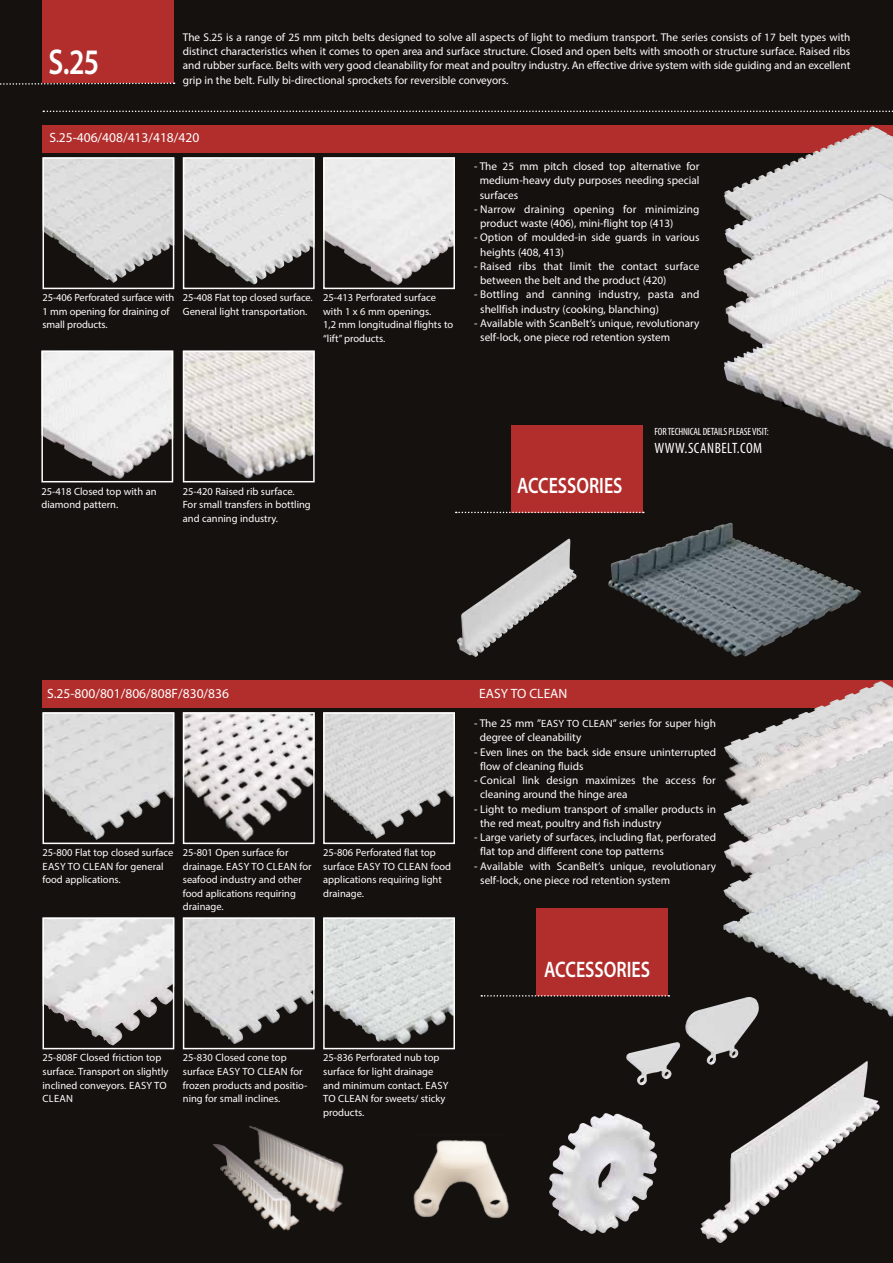
<style>
.page{position:relative;width:893px;height:1263px;background:#15110e}
.page>*{position:absolute;margin:0;border:0;box-sizing:border-box;transform-origin:0 0}
.t1{font:600 36px "Myriad Pro";color:#fff;scale:.8 1}
.t2{font:600 22.5px "Myriad Pro";color:#fff;scale:.8 1}
.t3{font:600 22.35px "Myriad Pro";color:#fff;scale:.8 1}
.t4{font:condensed 15px "Myriad Pro";letter-spacing:.035em;color:#fff}
.t5{font:13.5px "Myriad Pro";color:#fff}
.t6{font:11.25px/14.2px "Myriad Pro";color:#fff}
.t7{font:10.5px/13.5px "Myriad Pro";color:#fff}
.t8{font:condensed 10.5px "Myriad Pro";letter-spacing:-.02em;color:#fff}
.s1{font-size:10.5px}
</style>
<div class="page">
<div style="left:43px;top:0;width:131px;height:83px;background:#b12e2c"></div>
<svg style="left:0;top:82px;width:175px;height:3px"></svg>
<svg style="left:43px;top:111px;width:850px;height:1px"></svg>
<img style="left:46px;top:160px;width:125px;height:123px">
<div style="left:43px;top:157px;width:131px;height:132px;border:2px solid #fff"></div>
<img style="left:44px;top:354px;width:126px;height:125px">
<div style="left:41px;top:351px;width:132px;height:131px;border:2px solid #fff"></div>
<img style="left:186px;top:160px;width:126px;height:125px">
<div style="left:183px;top:157px;width:132px;height:132px;border:2px solid #fff"></div>
<img style="left:326px;top:160px;width:126px;height:125px">
<div style="left:323px;top:157px;width:132px;height:132px;border:2px solid #fff"></div>
<img style="left:186px;top:354px;width:126px;height:124px">
<div style="left:183px;top:351px;width:132px;height:131px;border:2px solid #fff"></div>
<div style="left:43px;top:125px;width:850px;height:28px;background:#b12e2c"></div>
<img style="left:724px;top:126px;width:149px;height:69px">
<img style="left:725px;top:160px;width:148px;height:35px">
<img style="left:723px;top:195px;width:153px;height:81px">
<img style="left:46px;top:715px;width:125px;height:125px">
<div style="left:43px;top:712px;width:131px;height:132px;border:2px solid #fff"></div>
<img style="left:186px;top:920px;width:126px;height:124px">
<div style="left:183px;top:917px;width:132px;height:132px;border:2px solid #fff"></div>
<img style="left:186px;top:715px;width:126px;height:126px">
<div style="left:183px;top:712px;width:132px;height:132px;border:2px solid #fff"></div>
<img style="left:326px;top:715px;width:126px;height:124px">
<div style="left:323px;top:712px;width:132px;height:132px;border:2px solid #fff"></div>
<img style="left:46px;top:920px;width:125px;height:126px">
<div style="left:43px;top:917px;width:131px;height:132px;border:2px solid #fff"></div>
<img style="left:326px;top:920px;width:126px;height:124px">
<div style="left:323px;top:917px;width:132px;height:132px;border:2px solid #fff"></div>
<div style="left:43px;top:680px;width:850px;height:28px;background:#b12e2c"></div>
<img style="left:734px;top:683px;width:159px;height:126px">
<img style="left:724px;top:741px;width:166px;height:29px">
<img style="left:724px;top:770px;width:168px;height:39px">
<img style="left:723px;top:809px;width:170px;height:134px">
<img style="left:723px;top:851px;width:163px;height:115px">
<img style="left:457px;top:539px;width:120px;height:118px">
<img style="left:608px;top:523px;width:253px;height:134px">
<div style="left:536px;top:909px;width:132px;height:87px;background:#b12e2c"></div>
<svg style="left:481px;top:995px;width:188px;height:1px"></svg>
<div style="left:511px;top:425px;width:132px;height:87px;background:#b12e2c"></div>
<svg style="left:456px;top:512px;width:188px;height:1px"></svg>
<img style="left:725px;top:228px;width:168px;height:161px">
<img style="left:549px;top:1113px;width:108px;height:121px">
<img style="left:413px;top:1140px;width:96px;height:78px">
<img style="left:626px;top:997px;width:133px;height:88px">
<img style="left:700px;top:1061px;width:166px;height:182px">
<img style="left:213px;top:1125px;width:131px;height:106px">
<svg style="left:785px;top:390px;width:45px;height:14px"></svg>
<img style="left:724px;top:280px;width:163px;height:110px">
<h1 class="t1" style="left:49px;top:39px;width:65px">S.25</h1>
<p class="t6" style="left:183px;top:30px;width:669px;text-align:justify">The S.25 is a range of 25 mm pitch belts designed to solve all aspects of light to medium transport. The series consists of 17 belt types with distinct characteristics when it comes to open area and surface structure. Closed and open belts with smooth or structure surface. Raised ribs and rubber surface. Belts with very good cleanability for meat and poultry industry. An effective drive system with side guiding and an excellent grip in the belt. Fully bi-directional sprockets for reversible conveyors.</p>
<p class="t5" style="left:49px;top:129px;width:151px">S.25-406/408/413/418/420</p>
<p class="t7" style="left:43px;top:291px;width:133px">25-406 Perforated surface with<br>1 mm opening for draining of small products.</p>
<p class="t7" style="left:183px;top:291px;width:131px">25-408 Flat top closed surface.<br>General light transportation.</p>
<p class="t7" style="left:323px;top:291px;width:132px">25-413 Perforated surface with 1 x 6 mm openings.<br>1,2 mm longitudinal flights to “lift” products.</p>
<p class="t6" style="left:480px;top:159px;width:221px;text-align:justify;text-indent:-6px">- The 25 mm pitch closed top alternative for medium-heavy duty purposes needing special surfaces</p>
<p class="t6" style="left:480px;top:202px;width:221px;text-indent:-6px">- Narrow draining opening for minimizing product waste (406), mini-flight top (413)</p>
<p class="t6" style="left:480px;top:230px;width:221px;text-indent:-6px">- Option of moulded-in side guards in various heights (408, 413)</p>
<p class="t6" style="left:480px;top:259px;width:221px;text-indent:-6px">- Raised ribs that limit the contact surface between the belt and the product (420)</p>
<p class="t6" style="left:480px;top:287px;width:221px;text-indent:-6px">- Bottling and canning industry, pasta and shellfish industry (cooking, blanching)</p>
<p class="t6" style="left:480px;top:316px;width:221px;text-indent:-6px">- Available with ScanBelt’s unique, revolutionary self-lock, one piece rod retention system</p>
<p class="t7" style="left:41px;top:484px;width:117px">25-418 Closed top with an diamond pattern.</p>
<p class="t7" style="left:183px;top:484px;width:129px">25-420 Raised rib surface.<br>For small transfers in bottling and canning industry.</p>
<h3 class="t3" style="left:517px;top:471px;width:133px">ACCESSORIES</h3>
<p class="t8" style="left:654px;top:426px;width:116px">FOR TECHNICAL DETAILS PLEASE VISIT:</p>
<h3 class="t4" style="left:654px;top:439px;width:109px">WWW.SCANBELT.COM</h3>
<p class="t5" style="left:47px;top:685px;width:183px">S.25-800/801/806/808F/830/836</p>
<p class="t5" style="left:479px;top:685px;width:90px">EASY TO CLEAN</p>
<p class="t7" style="left:43px;top:846px;width:133px">25-800 Flat top closed surface<br>EASY TO CLEAN for general food applications.</p>
<p class="t7" style="left:183px;top:846px;width:130px">25-801 Open surface for drainage. EASY TO CLEAN for seafood industry and other food aplications requiring drainage.</p>
<p class="t7" style="left:323px;top:846px;width:129px">25-806 Perforated flat top surface EASY TO CLEAN food applications requiring light drainage.</p>
<p class="t6" style="left:480px;top:716px;width:238px;text-indent:-6px">- The 25 mm ”<span class="s1">EASY TO CLEAN</span>” series for super high degree of cleanability</p>
<p class="t6" style="left:480px;top:744px;width:237px;text-indent:-6px">- Even lines on the back side ensure uninterrupted flow of cleaning fluids</p>
<p class="t6" style="left:480px;top:773px;width:237px;text-indent:-6px">- Conical link design maximizes the access for cleaning around the hinge area</p>
<p class="t6" style="left:480px;top:801px;width:237px;text-indent:-6px">- Light to medium transport of smaller products in the red meat, poultry and fish industry</p>
<p class="t6" style="left:480px;top:830px;width:237px;text-indent:-6px">- Large variety of surfaces, including flat, perforated flat top and different cone top patterns</p>
<p class="t6" style="left:480px;top:858px;width:237px;text-indent:-6px">- Available with ScanBelt’s unique, revolutionary self-lock, one piece rod retention system</p>
<h2 class="t2" style="left:544px;top:955px;width:134px">ACCESSORIES</h2>
<p class="t7" style="left:43px;top:1051px;width:127px">25-808F Closed friction top surface. Transport on slightly inclined conveyors. EASY TO<br>CLEAN</p>
<p class="t7" style="left:183px;top:1051px;width:126px">25-830 Closed cone top surface EASY TO CLEAN for frozen products and positio&shy;ning for small inclines.</p>
<p class="t7" style="left:323px;top:1051px;width:127px">25-836 Perforated nub top surface for light drainage and minimum contact. EASY<br>TO CLEAN for sweets/ sticky products.</p>
</div>
